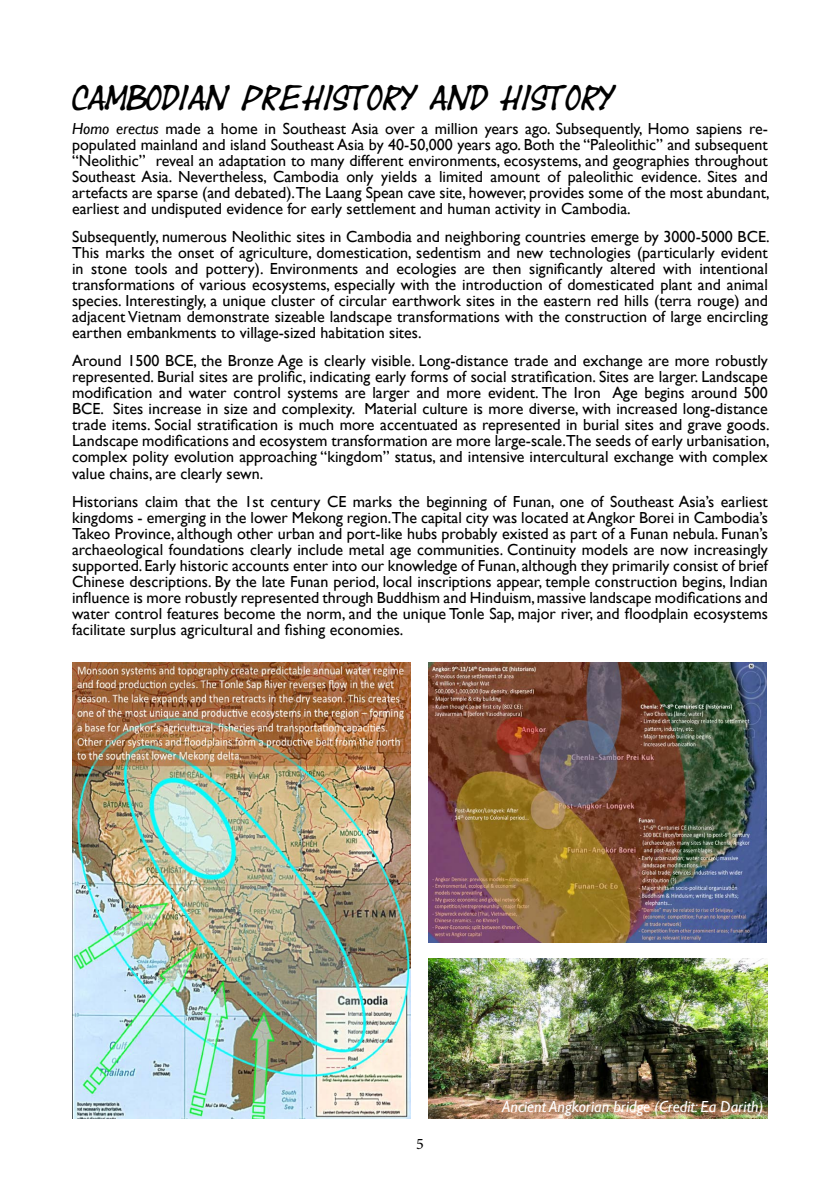
<style>
.page{position:relative;width:840px;height:1191px;background:#fff}
.page>*{position:absolute;margin:0;border:0;box-sizing:border-box;transform-origin:0 0}
.t1{font:26px "Yearsupplyoffairycakes";color:#000}
.t2{font:16px/16px "Gill Sans";color:#000;text-align:justify}
.t3{font:italic 16px "Gill Sans";color:#fff}
.t4{font:16px "Minion Pro";color:#000}
.s1{font-style:italic}
</style>
<div class="page">
<img style="left:72px;top:663px;width:338px;height:456px">
<img style="left:428px;top:663px;width:338px;height:279px">
<img style="left:428px;top:958px;width:339px;height:161px">
<h1 class="t1" style="left:72px;top:82px;width:544px">CAMBODIAN PREHISTORY AND HISTORY</h1>
<p class="t2" style="left:72px;top:121px;width:698px"><span class="s1">Homo erectus</span> made a home in Southeast Asia over a million years ago. Subsequently, Homo sapiens re&shy;populated mainland and island Southeast Asia by 40-50,000 years ago. Both the “Paleolithic” and subsequent “Neolithic” reveal an adaptation to many different environments, ecosystems, and geographies throughout Southeast Asia. Nevertheless, Cambodia only yields a limited amount of paleolithic evidence. Sites and artefacts are sparse (and debated).The Laang Spean cave site, however, provides some of the most abundant, earliest and undisputed evidence for early settlement and human activity in Cambodia.</p>
<p class="t2" style="left:72px;top:229px;width:698px">Subsequently, numerous Neolithic sites in Cambodia and neighboring countries emerge by 3000-5000 BCE.<br>This marks the onset of agriculture, domestication, sedentism and new technologies (particularly evident in stone tools and pottery). Environments and ecologies are then significantly altered with intentional transformations of various ecosystems, especially with the introduction of domesticated plant and animal species. Interestingly, a unique cluster of circular earthwork sites in the eastern red hills (terra rouge) and adjacent Vietnam demonstrate sizeable landscape transformations with the construction of large encircling earthen embankments to village-sized habitation sites.</p>
<p class="t2" style="left:72px;top:353px;width:698px">Around 1500 BCE, the Bronze Age is clearly visible. Long-distance trade and exchange are more robustly represented. Burial sites are prolific, indicating early forms of social stratification. Sites are larger. Landscape modification and water control systems are larger and more evident. The Iron Age begins around 500<br>BCE. Sites increase in size and complexity. Material culture is more diverse, with increased long-distance trade items. Social stratification is much more accentuated as represented in burial sites and grave goods.<br>Landscape modifications and ecosystem transformation are more large-scale.The seeds of early urbanisation, complex polity evolution approaching “kingdom” status, and intensive intercultural exchange with complex value chains, are clearly sewn.</p>
<p class="t2" style="left:72px;top:493px;width:697px">Historians claim that the 1st century CE marks the beginning of Funan, one of Southeast Asia’s earliest kingdoms - emerging in the lower Mekong region.The capital city was located at Angkor Borei in Cambodia’s Takeo Province, although other urban and port-like hubs probably existed as part of a Funan nebula. Funan’s archaeological foundations clearly include metal age communities. Continuity models are now increasingly supported. Early historic accounts enter into our knowledge of Funan, although they primarily consist of brief Chinese descriptions. By the late Funan period, local inscriptions appear, temple construction begins, Indian influence is more robustly represented through Buddhism and Hinduism, massive landscape modifications and water control features become the norm, and the unique Tonle Sap, major river, and floodplain ecosystems facilitate surplus agricultural and fishing economies.</p>
<p class="t4" style="left:416px;top:1133px;width:9px">5</p>
<p class="t3" style="left:502px;top:1097px;width:262px">Ancient Angkorian bridge (Credit: Ea Darith)</p>
</div>
